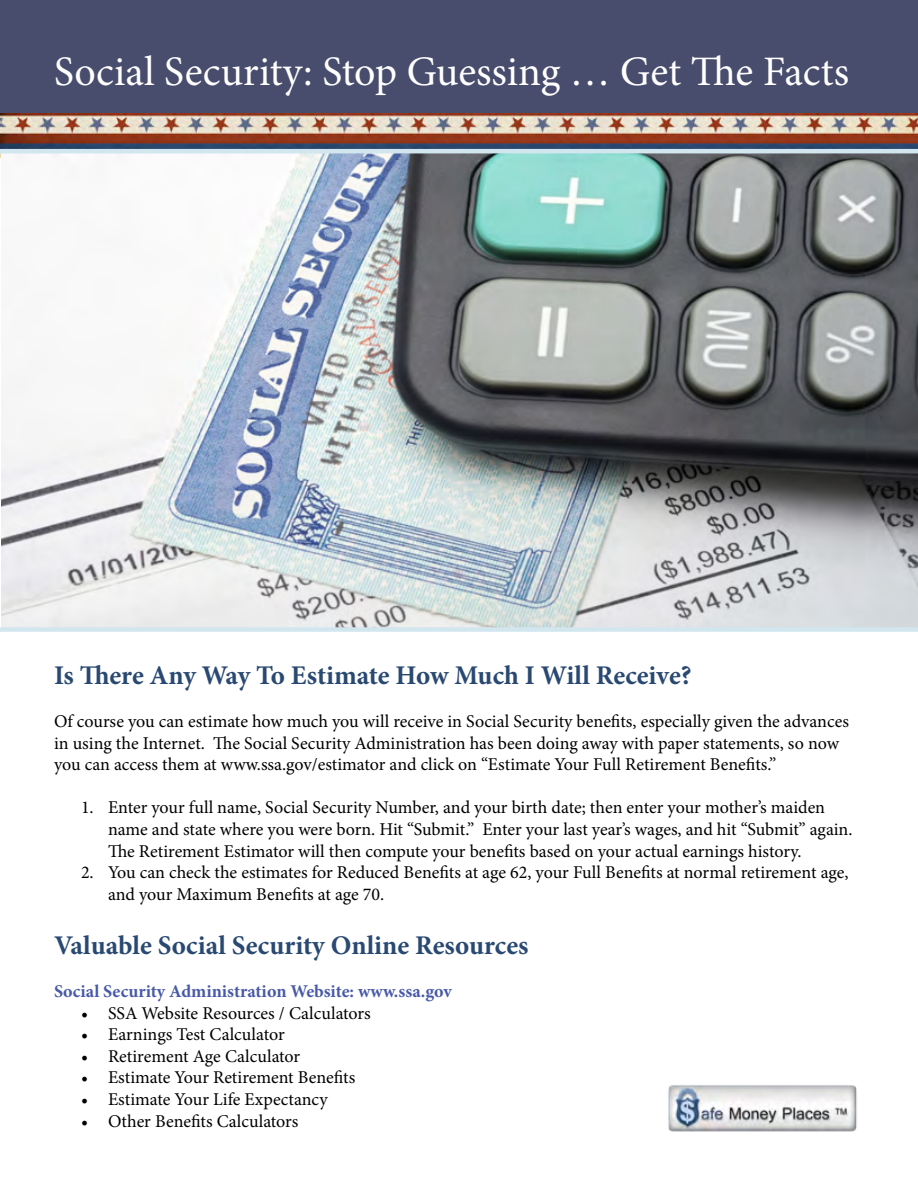
<style>
.page{position:relative;width:918px;height:1188px;background:#fff}
.page>*{position:absolute;margin:0;border:0;box-sizing:border-box;transform-origin:0 0}
.t1{font:42px "Minion Pro";color:#fff}
.t2{font:700 27px "Minion Pro";color:#294972}
.t3{font:18px/21.6px "Minion Pro";color:#000}
.t4{font:700 18px "Minion Pro";color:#485aa7}
</style>
<div class="page">
<img style="left:0;top:112px;width:918px;height:37px">
<div style="left:0;top:0;width:918px;height:112px;background:#484d6d"></div>
<img style="left:0;top:149px;width:918px;height:483px">
<img style="left:668px;top:1085px;width:189px;height:47px">
<h1 class="t1" style="left:54px;top:43px;width:797px">Social Security: Stop Guessing … Get The Facts</h1>
<h2 class="t2" style="left:54px;top:656px;width:639px">Is There Any Way To Estimate How Much I Will Receive?</h2>
<p class="t3" style="left:54px;top:711px;width:796px">Of course you can estimate how much you will receive in Social Security benefits, especially given the advances in using the Internet. The Social Security Administration has been doing away with paper statements, so now you can access them at www.ssa.gov/estimator and click on “Estimate Your Full Retirement Benefits.”</p>
<p class="t3" style="left:108px;top:797px;width:746px;text-indent:-27px">1. Enter your full name, Social Security Number, and your birth date; then enter your mother’s maiden name and state where you were born. Hit “Submit.” Enter your last year’s wages, and hit “Submit” again.<br>The Retirement Estimator will then compute your benefits based on your actual earnings history.</p>
<p class="t3" style="left:108px;top:862px;width:742px;text-indent:-27px">2. You can check the estimates for Reduced Benefits at age 62, your Full Benefits at normal retirement age, and your Maximum Benefits at age 70.</p>
<h2 class="t2" style="left:54px;top:926px;width:476px">Valuable Social Security Online Resources</h2>
<p class="t4" style="left:54px;top:979px;width:399px">Social Security Administration Website: www.ssa.gov</p>
<p class="t3" style="left:81px;top:1002px;width:291px">• SSA Website Resources / Calculators</p>
<p class="t3" style="left:81px;top:1024px;width:205px">• Earnings Test Calculator</p>
<p class="t3" style="left:81px;top:1045px;width:221px">• Retirement Age Calculator</p>
<p class="t3" style="left:81px;top:1067px;width:276px">• Estimate Your Retirement Benefits</p>
<p class="t3" style="left:81px;top:1089px;width:248px">• Estimate Your Life Expectancy</p>
<p class="t3" style="left:81px;top:1110px;width:219px">• Other Benefits Calculators</p>
</div>
